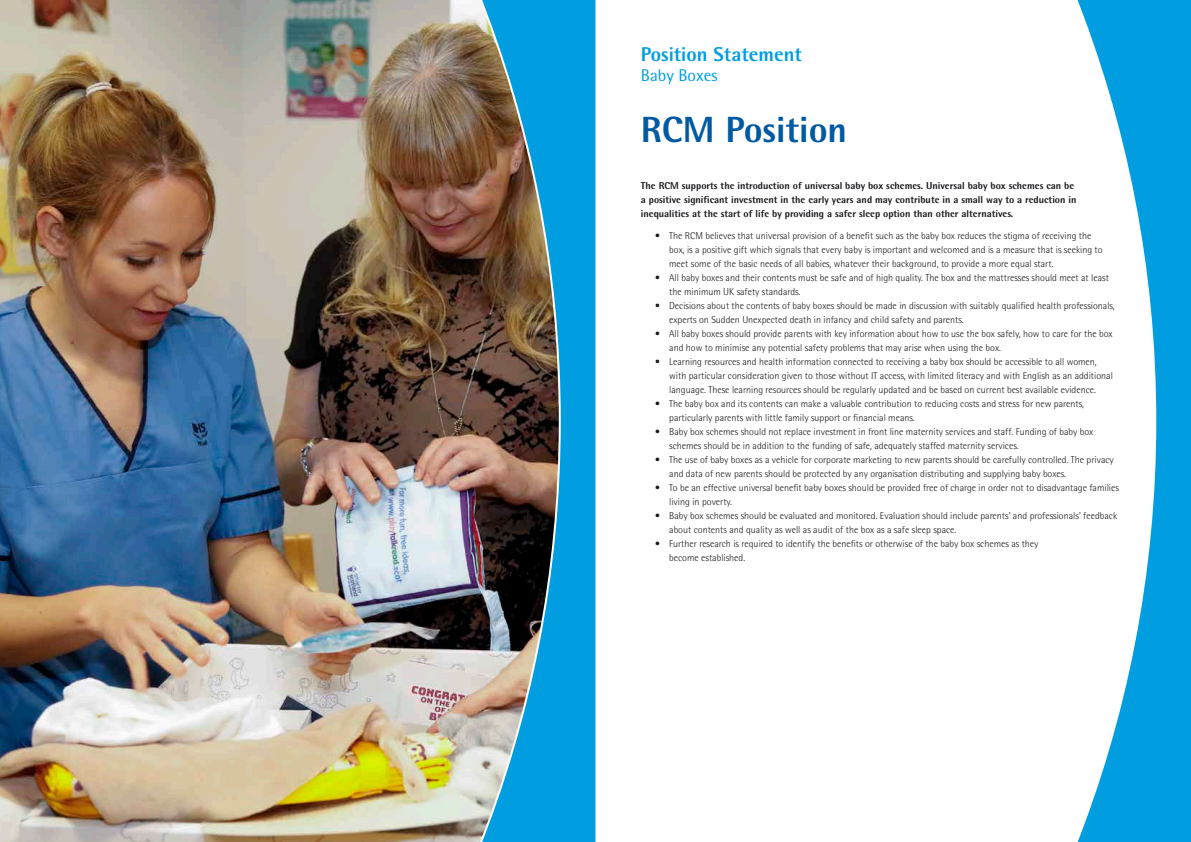
<style>
.page{position:relative;width:1191px;height:842px;background:#fff}
.page>*{position:absolute;margin:0;border:0;box-sizing:border-box;transform-origin:0 0}
.t1{font:800 36.5px "Rotis Semi Sans";color:#005aa2}
.t2{font:800 20px "Rotis Semi Sans";color:#009ee0}
.t3{font:17px "Rotis Semi Sans";color:#009ee0}
.t4{font:300 10px/14px "Rotis Semi Sans";color:#1a171c}
.t5{font:800 10px/14px "Rotis Semi Sans";color:#1a171c}
</style>
<div class="page">
<img style="left:0;top:0;width:475px;height:842px">
<svg style="left:1077px;top:0;width:114px;height:842px"></svg>
<img style="left:475px;top:0;width:121px;height:842px">
<h2 class="t2" style="left:641px;top:42px;width:162px">Position Statement</h2>
<h3 class="t3" style="left:641px;top:65px;width:78px">Baby Boxes</h3>
<h1 class="t1" style="left:641px;top:107px;width:208px">RCM Position</h1>
<p class="t5" style="left:641px;top:178px;width:437px">The RCM supports the introduction of universal baby box schemes. Universal baby box schemes can be a positive significant investment in the early years and may contribute in a small way to a reduction in inequalities at the start of life by providing a safer sleep option than other alternatives.</p>
<p class="t4" style="left:669px;top:229px;width:435px;text-indent:-14px">• The RCM believes that universal provision of a benefit such as the baby box reduces the stigma of receiving the box, is a positive gift which signals that every baby is important and welcomed and is a measure that is seeking to meet some of the basic needs of all babies, whatever their background, to provide a more equal start.</p>
<p class="t4" style="left:669px;top:271px;width:441px;text-indent:-14px">• All baby boxes and their contents must be safe and of high quality. The box and the mattresses should meet at least the minimum UK safety standards.</p>
<p class="t4" style="left:669px;top:299px;width:447px;text-indent:-14px">• Decisions about the contents of baby boxes should be made in discussion with suitably qualified health professionals, experts on Sudden Unexpected death in infancy and child safety and parents.</p>
<p class="t4" style="left:669px;top:327px;width:445px;text-indent:-14px">• All baby boxes should provide parents with key information about how to use the box safely, how to care for the box and how to minimise any potential safety problems that may arise when using the box.</p>
<p class="t4" style="left:669px;top:355px;width:445px;text-indent:-14px">• Learning resources and health information connected to receiving a baby box should be accessible to all women, with particular consideration given to those without IT access, with limited literacy and with English as an additional language. These learning resources should be regularly updated and be based on current best available evidence.</p>
<p class="t4" style="left:669px;top:397px;width:416px;text-indent:-14px">• The baby box and its contents can make a valuable contribution to reducing costs and stress for new parents, particularly parents with little family support or financial means.</p>
<p class="t4" style="left:669px;top:425px;width:425px;text-indent:-14px">• Baby box schemes should not replace investment in front line maternity services and staff. Funding of baby box schemes should be in addition to the funding of safe, adequately staffed maternity services.</p>
<p class="t4" style="left:669px;top:453px;width:446px;text-indent:-14px">• The use of baby boxes as a vehicle for corporate marketing to new parents should be carefully controlled. The privacy and data of new parents should be protected by any organisation distributing and supplying baby boxes.</p>
<p class="t4" style="left:669px;top:481px;width:451px;text-indent:-14px">• To be an effective universal benefit baby boxes should be provided free of charge in order not to disadvantage families living in poverty.</p>
<p class="t4" style="left:669px;top:509px;width:449px;text-indent:-14px">• Baby box schemes should be evaluated and monitored. Evaluation should include parents’ and professionals’ feedback about contents and quality as well as audit of the box as a safe sleep space.</p>
<p class="t4" style="left:669px;top:537px;width:371px;text-indent:-14px">• Further research is required to identify the benefits or otherwise of the baby box schemes as they become established.</p>
</div>
